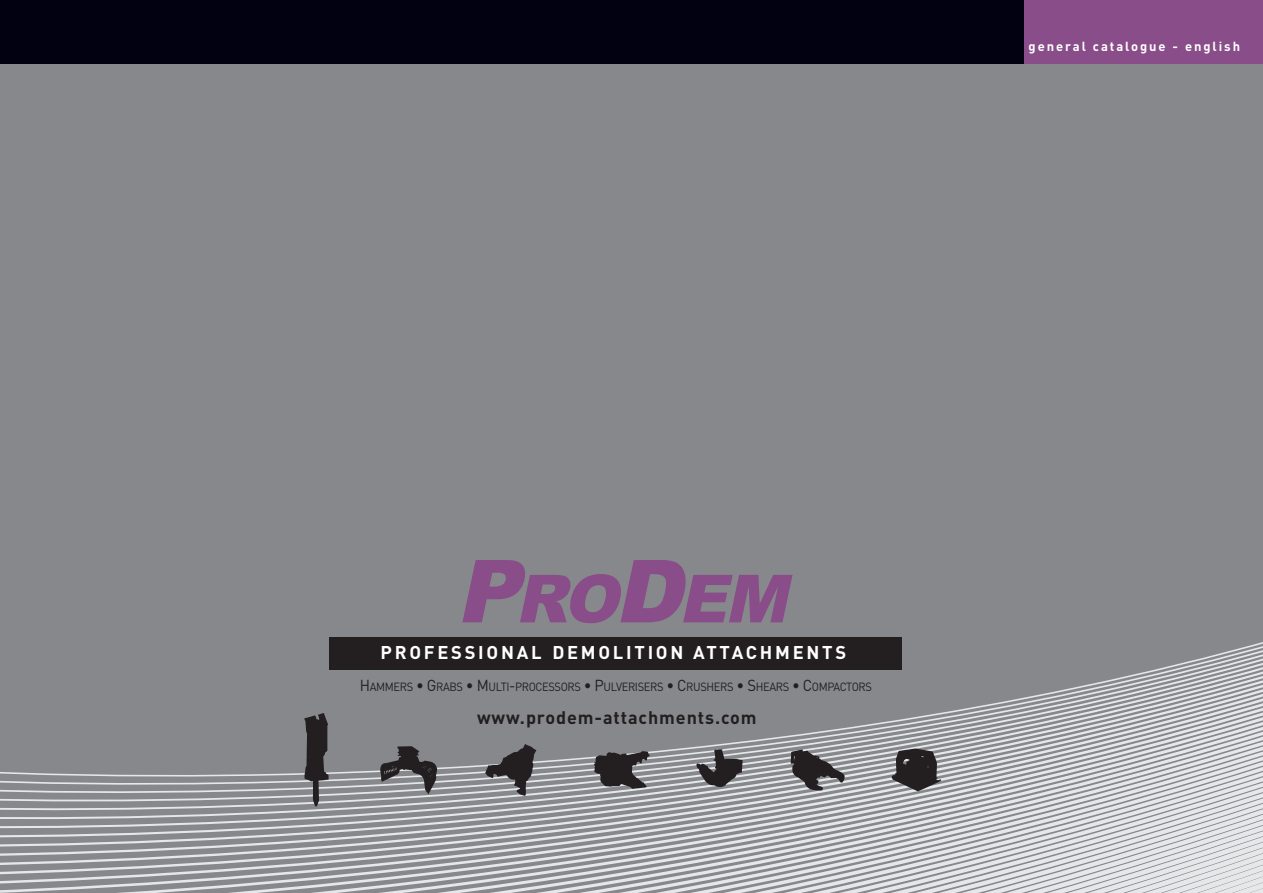
<style>
.page{position:relative;width:1263px;height:893px;background:#fff}
.page>*{position:absolute;margin:0;border:0;box-sizing:border-box;transform-origin:0 0}
.t1{font:700 18.3px "DIN";letter-spacing:.15em;color:#fff}
.t2{font:700 18px "DIN";letter-spacing:.05em;color:#231f20}
.t3{font:700 13.05px "DIN";letter-spacing:.15em;color:#fff}
.t4{font:11.85px "DIN";letter-spacing:-.035em;color:#231f20;scale:.94 1}
.s1{font-size:15.75px}
</style>
<div class="page">
<div style="left:0;top:64px;width:1263px;height:829px;background:#86888c"></div>
<svg style="left:0;top:742px;width:1263px;height:151px"></svg>
<div style="left:0;top:0;width:1024px;height:64px;background:#010111"></div>
<div style="left:1024px;top:0;width:239px;height:64px;background:#894d89"></div>
<svg style="left:891px;top:749px;width:50px;height:42px;background:#4e4c4e"></svg>
<svg style="left:380px;top:746px;width:57px;height:48px"></svg>
<svg style="left:791px;top:749px;width:54px;height:41px"></svg>
<svg style="left:594px;top:751px;width:56px;height:38px"></svg>
<svg style="left:696px;top:749px;width:47px;height:38px"></svg>
<svg style="left:485px;top:744px;width:51px;height:52px"></svg>
<svg style="left:304px;top:713px;width:25px;height:93px"></svg>
<svg style="left:462px;top:560px;width:330px;height:63px"></svg>
<div style="left:330px;top:637px;width:572px;height:33px;background:#231f20"></div>
<p class="t3" style="left:1028px;top:39px;width:213px">general catalogue - english</p>
<h1 class="t1" style="left:380px;top:642px;width:467px">PROFESSIONAL DEMOLITION ATTACHMENTS</h1>
<p class="t4" style="left:360px;top:680px;width:546px"><span class="s1">H</span>AMMERS <span class="s1">• G</span>RABS <span class="s1">• M</span>ULTI<span class="s1">-</span>PROCESSORS <span class="s1">• P</span>ULVERISERS <span class="s1">• C</span>RUSHERS <span class="s1">• S</span>HEARS <span class="s1">• C</span>OMPACTORS</p>
<h2 class="t2" style="left:477px;top:707px;width:281px">www.prodem-attachments.com</h2>
</div>
